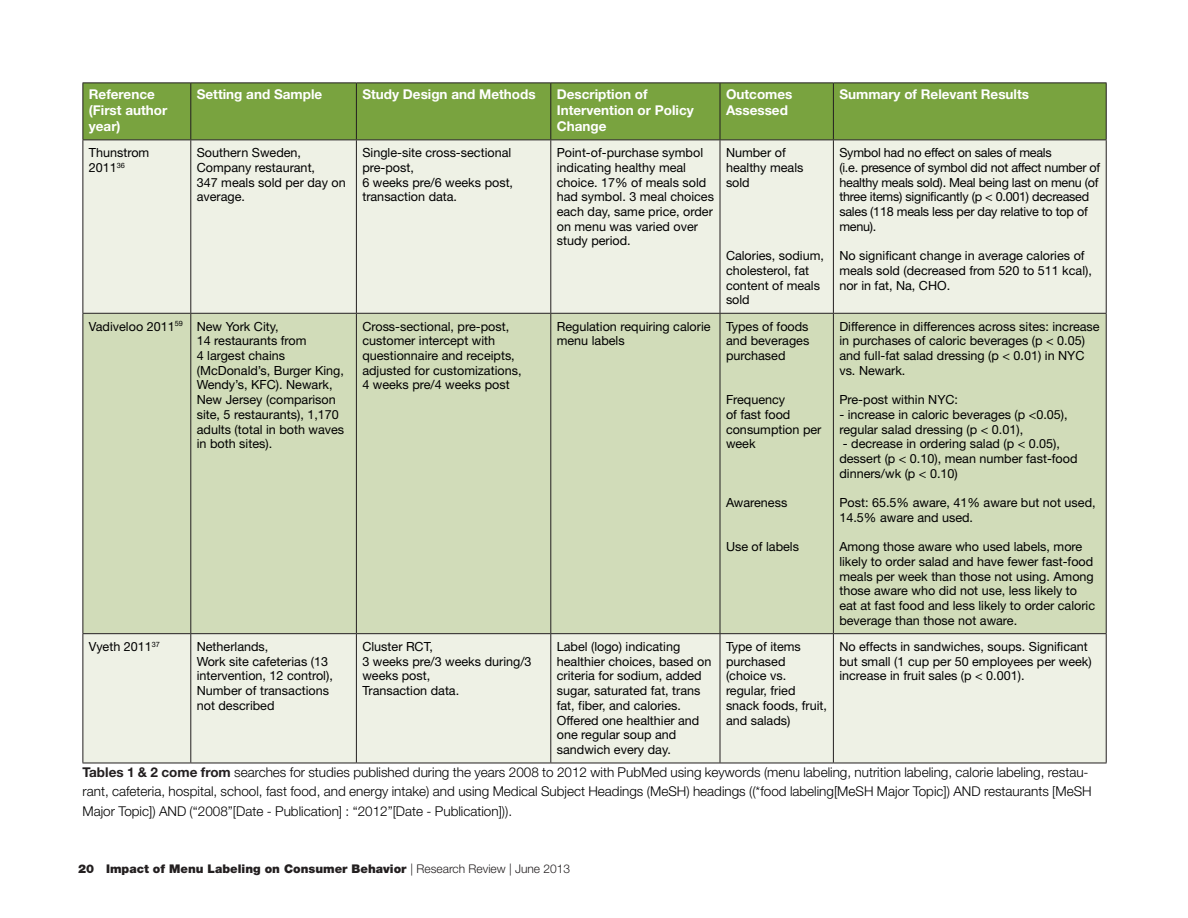
<style>
.page{position:relative;width:1188px;height:918px;background:#fff}
.page>*{position:absolute;margin:0;border:0;box-sizing:border-box;transform-origin:0 0}
.credits{font:300 13.5px/19.5px "Helvetica Neue";color:#000}
.table_heads{font:700 13.5px/15.8px "Helvetica Neue";color:#fff}
.table_text{font:12.6px/14.7px "Helvetica Neue";color:#000}
.table_text-2{font:12.6px/14.7px "Helvetica Neue";letter-spacing:-.02em;color:#000}
.t1{font:900 12px "Helvetica Neue";color:#231f20}
.s1{font-weight:700;color:#231f20}
.s2{font-weight:300}
</style>
<div class="page">
<div style="left:83px;top:83px;width:1023px;height:57px;background:#79a33f"></div>
<div style="left:83px;top:141px;width:1023px;height:622px;background:#eef1e5"></div>
<div style="left:83px;top:314px;width:1023px;height:319px;background:#d1dcb9"></div>
<hr style="left:82px;top:83px;width:1px;height:57px;background:#231f20">
<hr style="left:190px;top:83px;width:1px;height:57px;background:#231f20">
<hr style="left:356px;top:83px;width:1px;height:57px;background:#231f20">
<hr style="left:550px;top:83px;width:1px;height:57px;background:#231f20">
<hr style="left:720px;top:83px;width:1px;height:57px;background:#231f20">
<hr style="left:833px;top:83px;width:1px;height:57px;background:#231f20">
<hr style="left:1106px;top:83px;width:1px;height:57px;background:#231f20">
<hr style="left:190px;top:140px;width:1px;height:173px;background:#231f20">
<hr style="left:356px;top:140px;width:1px;height:173px;background:#231f20">
<hr style="left:550px;top:140px;width:1px;height:173px;background:#231f20">
<hr style="left:720px;top:140px;width:1px;height:173px;background:#231f20">
<hr style="left:833px;top:140px;width:1px;height:173px;background:#231f20">
<hr style="left:190px;top:314px;width:1px;height:319px;background:#231f20">
<hr style="left:356px;top:314px;width:1px;height:319px;background:#231f20">
<hr style="left:550px;top:314px;width:1px;height:319px;background:#231f20">
<hr style="left:720px;top:314px;width:1px;height:319px;background:#231f20">
<hr style="left:833px;top:314px;width:1px;height:319px;background:#231f20">
<hr style="left:190px;top:634px;width:1px;height:129px;background:#231f20">
<hr style="left:356px;top:634px;width:1px;height:129px;background:#231f20">
<hr style="left:550px;top:634px;width:1px;height:129px;background:#231f20">
<hr style="left:720px;top:634px;width:1px;height:129px;background:#231f20">
<hr style="left:833px;top:634px;width:1px;height:129px;background:#231f20">
<hr style="left:82px;top:82px;width:109px;height:1px;background:#231f20">
<hr style="left:191px;top:82px;width:165px;height:1px;background:#231f20">
<hr style="left:356px;top:82px;width:195px;height:1px;background:#231f20">
<hr style="left:551px;top:82px;width:169px;height:1px;background:#231f20">
<hr style="left:720px;top:82px;width:113px;height:1px;background:#231f20">
<hr style="left:833px;top:82px;width:274px;height:1px;background:#231f20">
<hr style="left:82px;top:140px;width:109px;height:1px;background:#231f20">
<hr style="left:82px;top:140px;width:1px;height:173px;background:#231f20">
<hr style="left:191px;top:140px;width:165px;height:1px;background:#231f20">
<hr style="left:356px;top:140px;width:195px;height:1px;background:#231f20">
<hr style="left:551px;top:140px;width:169px;height:1px;background:#231f20">
<hr style="left:720px;top:140px;width:113px;height:1px;background:#231f20">
<hr style="left:833px;top:140px;width:274px;height:1px;background:#231f20">
<hr style="left:1106px;top:140px;width:1px;height:173px;background:#231f20">
<hr style="left:82px;top:313px;width:109px;height:1px;background:#231f20">
<hr style="left:82px;top:314px;width:1px;height:319px;background:#231f20">
<hr style="left:191px;top:313px;width:165px;height:1px;background:#231f20">
<hr style="left:356px;top:313px;width:195px;height:1px;background:#231f20">
<hr style="left:551px;top:313px;width:169px;height:1px;background:#231f20">
<hr style="left:720px;top:313px;width:113px;height:1px;background:#231f20">
<hr style="left:833px;top:313px;width:274px;height:1px;background:#231f20">
<hr style="left:1106px;top:314px;width:1px;height:319px;background:#231f20">
<hr style="left:82px;top:633px;width:109px;height:1px;background:#231f20">
<hr style="left:82px;top:634px;width:1px;height:129px;background:#231f20">
<hr style="left:191px;top:633px;width:165px;height:1px;background:#231f20">
<hr style="left:356px;top:633px;width:195px;height:1px;background:#231f20">
<hr style="left:551px;top:633px;width:169px;height:1px;background:#231f20">
<hr style="left:720px;top:633px;width:113px;height:1px;background:#231f20">
<hr style="left:833px;top:633px;width:274px;height:1px;background:#231f20">
<hr style="left:1106px;top:634px;width:1px;height:129px;background:#231f20">
<hr style="left:82px;top:763px;width:109px;height:1px;background:#231f20">
<hr style="left:191px;top:763px;width:165px;height:1px;background:#231f20">
<hr style="left:356px;top:763px;width:195px;height:1px;background:#231f20">
<hr style="left:551px;top:763px;width:169px;height:1px;background:#231f20">
<hr style="left:720px;top:763px;width:113px;height:1px;background:#231f20">
<hr style="left:833px;top:763px;width:274px;height:1px;background:#231f20">
<p class="table_heads" style="left:89px;top:86px;width:80px">Reference (First author year)</p>
<p class="table_heads" style="left:197px;top:86px;width:127px">Setting and Sample</p>
<p class="table_heads" style="left:362px;top:86px;width:175px">Study Design and Methods</p>
<p class="table_heads" style="left:557px;top:86px;width:138px">Description of<br>Intervention or Policy<br>Change</p>
<p class="table_heads" style="left:726px;top:86px;width:68px">Outcomes<br>Assessed</p>
<p class="table_heads" style="left:839px;top:86px;width:191px">Summary of Relevant Results</p>
<p class="table_text" style="left:89px;top:145px;width:62px">Thunstrom<br>2011<sup>36</sup></p>
<p class="table_text" style="left:197px;top:145px;width:106px">Southern Sweden,</p>
<p class="table_text" style="left:362px;top:145px;width:150px">Single-site cross-sectional pre-post,</p>
<p class="table_text" style="left:362px;top:175px;width:152px">6 weeks pre/6 weeks post, transaction data.</p>
<p class="table_text-2" style="left:839px;top:145px;width:262px">Symbol had no effect on sales of meals<br>(i.e. presence of symbol did not affect number of healthy meals sold). Meal being last on menu (of three items) significantly (p &lt; 0.001) decreased sales (118 meals less per day relative to top of menu).</p>
<p class="table_text" style="left:839px;top:248px;width:254px">No significant change in average calories of meals sold (decreased from 520 to 511 kcal), nor in fat, Na, CHO.</p>
<p class="table_text" style="left:557px;top:145px;width:159px">Point-of-purchase symbol indicating healthy meal choice. 17% of meals sold had symbol. 3 meal choices each day, same price, order on menu was varied over study period.</p>
<p class="table_text" style="left:726px;top:145px;width:79px">Number of healthy meals sold</p>
<p class="table_text" style="left:726px;top:248px;width:100px">Calories, sodium, cholesterol, fat content of meals sold</p>
<p class="table_text" style="left:197px;top:160px;width:120px">Company restaurant,</p>
<p class="table_text" style="left:197px;top:175px;width:150px">347 meals sold per day on average.</p>
<p class="table_text" style="left:89px;top:319px;width:96px">Vadiveloo 2011<sup>59</sup></p>
<p class="table_text" style="left:197px;top:319px;width:83px">New York City,</p>
<p class="table_text" style="left:197px;top:333px;width:149px">14 restaurants from<br>4 largest chains (McDonald’s, Burger King,<br>Wendy’s, KFC). Newark,<br>New Jersey (comparison site, 5 restaurants), 1,170 adults (total in both waves in both sites).</p>
<p class="table_text" style="left:362px;top:319px;width:161px">Cross-sectional, pre-post, customer intercept with questionnaire and receipts, adjusted for customizations,</p>
<p class="table_text" style="left:362px;top:377px;width:149px">4 weeks pre/4 weeks post</p>
<p class="table_text" style="left:557px;top:319px;width:155px">Regulation requiring calorie menu labels</p>
<p class="table_text" style="left:726px;top:319px;width:85px;text-align:justify">Types of foods and beverages purchased</p>
<p class="table_text" style="left:726px;top:392px;width:97px">Frequency<br>of fast food consumption per week</p>
<p class="table_text" style="left:726px;top:495px;width:63px">Awareness</p>
<p class="table_text" style="left:726px;top:539px;width:75px">Use of labels</p>
<p class="table_text" style="left:839px;top:319px;width:262px">Difference in differences across sites: increase in purchases of caloric beverages (p &lt; 0.05) and full-fat salad dressing (p &lt; 0.01) in NYC vs. Newark.</p>
<p class="table_text" style="left:839px;top:392px;width:120px">Pre-post within NYC:</p>
<p class="table_text" style="left:839px;top:407px;width:230px">- increase in caloric beverages (p &lt;0.05), regular salad dressing (p &lt; 0.01),</p>
<p class="table_text" style="left:839px;top:436px;width:240px">- decrease in ordering salad (p &lt; 0.05), dessert (p &lt; 0.10), mean number fast-food dinners/wk (p &lt; 0.10)</p>
<p class="table_text" style="left:839px;top:495px;width:258px">Post: 65.5% aware, 41% aware but not used,<br>14.5% aware and used.</p>
<p class="table_text" style="left:839px;top:539px;width:257px">Among those aware who used labels, more likely to order salad and have fewer fast-food meals per week than those not using. Among those aware who did not use, less likely to eat at fast food and less likely to order caloric beverage than those not aware.</p>
<p class="table_text" style="left:89px;top:639px;width:73px">Vyeth 2011<sup>37</sup></p>
<p class="table_text" style="left:197px;top:639px;width:73px">Netherlands,</p>
<p class="table_text" style="left:197px;top:654px;width:138px">Work site cafeterias (13 intervention, 12 control),</p>
<p class="table_text" style="left:197px;top:683px;width:134px">Number of transactions not described</p>
<p class="table_text" style="left:557px;top:639px;width:156px">Label (logo) indicating healthier choices, based on criteria for sodium, added sugar, saturated fat, trans fat, fiber, and calories.<br>Offered one healthier and one regular soup and sandwich every day.</p>
<p class="table_text" style="left:726px;top:639px;width:103px">Type of items purchased (choice vs. regular, fried snack foods, fruit, and salads)</p>
<p class="table_text" style="left:839px;top:639px;width:254px">No effects in sandwiches, soups. Significant but small (1 cup per 50 employees per week) increase in fruit sales (p &lt; 0.001).</p>
<p class="credits" style="left:82px;top:762px;width:1011px"><span class="s1">Tables 1 &amp; 2 come from</span> searches for studies published during the years 2008 to 2012 with PubMed using keywords (menu labeling, nutrition labeling, calorie labeling, restau&shy;rant, cafeteria, hospital, school, fast food, and energy intake) and using Medical Subject Headings (MeSH) headings ((*food labeling[MeSH Major Topic]) AND restaurants [MeSH<br>Major Topic]) AND (“2008”[Date - Publication] : “2012”[Date - Publication])).</p>
<p class="table_text" style="left:362px;top:639px;width:72px">Cluster RCT,</p>
<p class="table_text" style="left:362px;top:654px;width:171px">3 weeks pre/3 weeks during/3 weeks post,</p>
<p class="table_text" style="left:362px;top:683px;width:98px">Transaction data.</p>
<p class="t1" style="left:78px;top:862px;width:494px">20 Impact of Menu Labeling on Consumer Behavior <span class="s2">| Research Review | June 2013</span></p>
</div>
